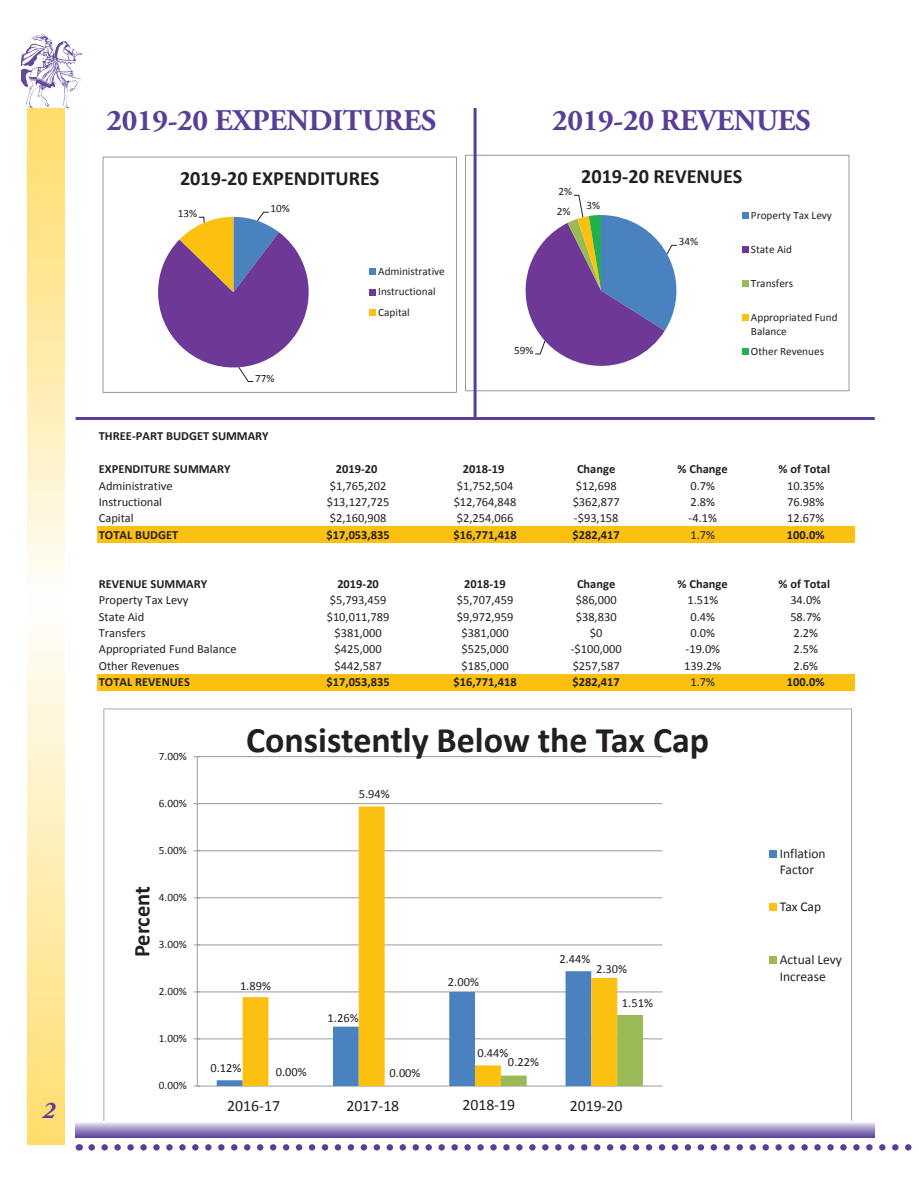
<style>
.page{position:relative;width:918px;height:1188px;background:#fff}
.page>*{position:absolute;margin:0;border:0;box-sizing:border-box;transform-origin:0 0}
.t1{font:700 36px "Calibri";color:#231f20}
.t2{font:700 30px "Adobe Garamond Pro";letter-spacing:-.01em;color:#593e99}
.t3{font:italic 700 24px "Adobe Garamond Pro";color:#593e99}
.t4{font:700 22.5px "Calibri";letter-spacing:-.005em;color:#231f20}
.t5{font:700 20.25px "Calibri";color:#231f20}
.t6{font:15.75px "Calibri";color:#231f20}
.t7{font:13.5px/16.5px "Calibri";color:#231f20}
.t8{font:12.45px "Calibri";color:#231f20}
.t9{font:700 12.45px "Calibri";color:#231f20}
.t10{font:11.25px/20.4px "Calibri";color:#231f20}
</style>
<div class="page">
<div style="left:97px;top:526px;width:758px;height:17px;background:#fcc011"></div>
<div style="left:97px;top:674px;width:758px;height:16px;background:#fcc011"></div>
<svg style="left:158px;top:211px;width:151px;height:171px"></svg>
<div style="left:369px;top:269px;width:7px;height:6px;background:#4a81bf"></div>
<div style="left:369px;top:289px;width:7px;height:7px;background:#6e3996"></div>
<div style="left:369px;top:309px;width:7px;height:7px;background:#fcc011"></div>
<div style="left:103px;top:157px;width:354px;height:236px;border:1px solid #989a9d"></div>
<svg style="left:525px;top:194px;width:152px;height:172px"></svg>
<svg style="left:742px;top:213px;width:6px;height:6px"></svg>
<svg style="left:742px;top:247px;width:6px;height:6px"></svg>
<svg style="left:742px;top:281px;width:6px;height:6px"></svg>
<svg style="left:742px;top:315px;width:6px;height:6px"></svg>
<div style="left:742px;top:348px;width:6px;height:7px;background:#1fb04f"></div>
<div style="left:465px;top:155px;width:384px;height:236px;border:1px solid #989a9d"></div>
<svg style="left:103px;top:709px;width:749px;height:412px"></svg>
<svg style="left:27px;top:108px;width:38px;height:1037px;background:#feecb0"></svg>
<img style="left:21px;top:34px;width:26px;height:46px">
<svg style="left:92px;top:1144px;width:820px;height:7px"></svg>
<svg style="left:76px;top:1122px;width:799px;height:15px;background:#a294c6"></svg>
<hr style="left:474px;top:108px;width:3px;height:311px;background:#593e99">
<hr style="left:76px;top:417px;width:799px;height:3px;background:#593e99">
<h3 class="t3" style="left:42px;top:1097px;width:14px">2</h3>
<h2 class="t2" style="left:106px;top:103px;width:331px">2019-20 EXPENDITURES</h2>
<h2 class="t2" style="left:552px;top:103px;width:260px">2019-20 REVENUES</h2>
<h3 class="t5" style="left:180px;top:165px;width:201px">2019-20 EXPENDITURES</h3>
<p class="t10" style="left:178px;top:203px;width:21px">13%</p>
<p class="t10" style="left:271px;top:198px;width:21px">10%</p>
<p class="t10" style="left:255px;top:368px;width:21px">77%</p>
<p class="t10" style="left:378px;top:261px;width:68px">Administrative<br>Instructional<br>Capital</p>
<p class="t10" style="left:514px;top:340px;width:21px">59%</p>
<p class="t10" style="left:559px;top:182px;width:15px">2%</p>
<p class="t10" style="left:557px;top:201px;width:15px">2%</p>
<h3 class="t5" style="left:581px;top:163px;width:163px">2019-20 REVENUES</h3>
<p class="t10" style="left:586px;top:195px;width:15px">3%</p>
<p class="t10" style="left:679px;top:231px;width:21px">34%</p>
<p class="t10" style="left:751px;top:205px;width:83px">Property Tax Levy</p>
<p class="t10" style="left:751px;top:239px;width:42px">State Aid</p>
<p class="t10" style="left:751px;top:273px;width:44px">Transfers</p>
<p class="t10" style="left:751px;top:310px;width:88px;line-height:13.8px">Appropriated Fund<br>Balance</p>
<p class="t10" style="left:751px;top:341px;width:75px">Other Revenues</p>
<p class="t9" style="left:99px;top:428px;width:171px">THREE-PART BUDGET SUMMARY</p>
<p class="t9" style="left:99px;top:461px;width:133px">EXPENDITURE SUMMARY</p>
<p class="t9" style="left:336px;top:461px;width:43px">2019-20</p>
<p class="t9" style="left:463px;top:461px;width:43px">2018-19</p>
<p class="t9" style="left:577px;top:461px;width:40px">Change</p>
<p class="t9" style="left:678px;top:461px;width:52px">% Change</p>
<p class="t9" style="left:778px;top:461px;width:53px">% of Total</p>
<p class="t8" style="left:99px;top:478px;width:75px">Administrative</p>
<p class="t8" style="left:330px;top:478px;width:58px">$1,765,202</p>
<p class="t8" style="left:457px;top:478px;width:58px">$1,752,504</p>
<p class="t8" style="left:576px;top:478px;width:42px">$12,698</p>
<p class="t8" style="left:691px;top:478px;width:26px">0.7%</p>
<p class="t8" style="left:787px;top:478px;width:39px">10.35%</p>
<p class="t8" style="left:99px;top:494px;width:65px">Instructional</p>
<p class="t8" style="left:327px;top:494px;width:64px">$13,127,725</p>
<p class="t8" style="left:454px;top:494px;width:64px">$12,764,848</p>
<p class="t8" style="left:573px;top:494px;width:49px">$362,877</p>
<p class="t8" style="left:691px;top:494px;width:26px">2.8%</p>
<p class="t8" style="left:787px;top:494px;width:39px">76.98%</p>
<p class="t8" style="left:99px;top:510px;width:36px">Capital</p>
<p class="t8" style="left:330px;top:510px;width:58px">$2,160,908</p>
<p class="t8" style="left:457px;top:510px;width:58px">$2,254,066</p>
<p class="t8" style="left:574px;top:510px;width:46px">-$93,158</p>
<p class="t8" style="left:689px;top:510px;width:30px">-4.1%</p>
<p class="t8" style="left:787px;top:510px;width:39px">12.67%</p>
<p class="t9" style="left:99px;top:527px;width:81px">TOTAL BUDGET</p>
<p class="t9" style="left:327px;top:527px;width:65px">$17,053,835</p>
<p class="t9" style="left:453px;top:527px;width:65px">$16,771,418</p>
<p class="t9" style="left:573px;top:527px;width:49px">$282,417</p>
<p class="t8" style="left:691px;top:527px;width:26px">1.7%</p>
<p class="t9" style="left:787px;top:527px;width:39px">100.0%</p>
<p class="t9" style="left:99px;top:576px;width:110px">REVENUE SUMMARY</p>
<p class="t9" style="left:337px;top:576px;width:43px">2019-20</p>
<p class="t9" style="left:464px;top:576px;width:43px">2018-19</p>
<p class="t9" style="left:577px;top:576px;width:40px">Change</p>
<p class="t9" style="left:678px;top:576px;width:52px">% Change</p>
<p class="t9" style="left:778px;top:576px;width:53px">% of Total</p>
<p class="t8" style="left:99px;top:592px;width:91px">Property Tax Levy</p>
<p class="t8" style="left:330px;top:592px;width:58px">$5,793,459</p>
<p class="t8" style="left:457px;top:592px;width:58px">$5,707,459</p>
<p class="t8" style="left:576px;top:592px;width:42px">$86,000</p>
<p class="t8" style="left:687px;top:592px;width:32px">1.51%</p>
<p class="t8" style="left:790px;top:592px;width:32px">34.0%</p>
<p class="t8" style="left:99px;top:609px;width:47px">State Aid</p>
<p class="t8" style="left:327px;top:609px;width:64px">$10,011,789</p>
<p class="t8" style="left:457px;top:609px;width:58px">$9,972,959</p>
<p class="t8" style="left:576px;top:609px;width:42px">$38,830</p>
<p class="t8" style="left:691px;top:609px;width:26px">0.4%</p>
<p class="t8" style="left:790px;top:609px;width:32px">58.7%</p>
<p class="t8" style="left:99px;top:625px;width:48px">Transfers</p>
<p class="t8" style="left:335px;top:625px;width:49px">$381,000</p>
<p class="t8" style="left:462px;top:625px;width:49px">$381,000</p>
<p class="t8" style="left:590px;top:625px;width:14px">$0</p>
<p class="t8" style="left:691px;top:625px;width:26px">0.0%</p>
<p class="t8" style="left:793px;top:625px;width:26px">2.2%</p>
<p class="t8" style="left:99px;top:641px;width:139px">Appropriated Fund Balance</p>
<p class="t8" style="left:335px;top:641px;width:49px">$425,000</p>
<p class="t8" style="left:462px;top:641px;width:49px">$525,000</p>
<p class="t8" style="left:571px;top:641px;width:52px">-$100,000</p>
<p class="t8" style="left:686px;top:641px;width:36px">-19.0%</p>
<p class="t8" style="left:793px;top:641px;width:26px">2.5%</p>
<p class="t8" style="left:99px;top:658px;width:82px">Other Revenues</p>
<p class="t8" style="left:335px;top:658px;width:49px">$442,587</p>
<p class="t8" style="left:462px;top:658px;width:49px">$185,000</p>
<p class="t8" style="left:573px;top:658px;width:49px">$257,587</p>
<p class="t8" style="left:684px;top:658px;width:39px">139.2%</p>
<p class="t8" style="left:793px;top:658px;width:26px">2.6%</p>
<p class="t9" style="left:99px;top:674px;width:93px">TOTAL REVENUES</p>
<p class="t9" style="left:327px;top:674px;width:65px">$17,053,835</p>
<p class="t9" style="left:453px;top:674px;width:65px">$16,771,418</p>
<p class="t9" style="left:573px;top:674px;width:49px">$282,417</p>
<p class="t8" style="left:691px;top:674px;width:26px">1.7%</p>
<p class="t9" style="left:787px;top:674px;width:39px">100.0%</p>
<p class="t10" style="left:159px;top:746px;width:29px">7.00%</p>
<p class="t10" style="left:159px;top:793px;width:29px">6.00%</p>
<p class="t10" style="left:159px;top:840px;width:29px">5.00%</p>
<h3 class="t4" style="left:128px;top:957px;width:73px;rotate:-90deg">Percent</h3>
<p class="t10" style="left:159px;top:887px;width:29px">4.00%</p>
<p class="t10" style="left:159px;top:934px;width:29px">3.00%</p>
<p class="t10" style="left:159px;top:981px;width:29px">2.00%</p>
<p class="t10" style="left:159px;top:1028px;width:29px">1.00%</p>
<p class="t10" style="left:159px;top:1075px;width:29px">0.00%</p>
<h1 class="t1" style="left:246px;top:717px;width:465px">Consistently Below the Tax Cap</h1>
<p class="t8" style="left:359px;top:786px;width:33px">5.94%</p>
<p class="t8" style="left:240px;top:978px;width:32px">1.89%</p>
<p class="t8" style="left:328px;top:1010px;width:32px">1.26%</p>
<p class="t8" style="left:210px;top:1060px;width:32px">0.12%</p>
<p class="t8" style="left:276px;top:1064px;width:32px">0.00%</p>
<p class="t8" style="left:390px;top:1065px;width:32px">0.00%</p>
<p class="t8" style="left:448px;top:974px;width:32px">2.00%</p>
<p class="t8" style="left:477px;top:1045px;width:32px">0.44%</p>
<p class="t8" style="left:508px;top:1054px;width:33px">0.22%</p>
<p class="t8" style="left:559px;top:951px;width:32px">2.44%</p>
<p class="t8" style="left:596px;top:961px;width:32px">2.30%</p>
<p class="t8" style="left:622px;top:995px;width:32px">1.51%</p>
<p class="t6" style="left:227px;top:1096px;width:54px">2016-17</p>
<p class="t6" style="left:347px;top:1095px;width:54px">2017-18</p>
<p class="t6" style="left:462px;top:1095px;width:54px">2018-19</p>
<p class="t6" style="left:570px;top:1096px;width:54px">2019-20</p>
<p class="t7" style="left:780px;top:845px;width:47px">Inflation<br>Factor</p>
<p class="t7" style="left:780px;top:898px;width:43px">Tax Cap</p>
<p class="t7" style="left:780px;top:951px;width:64px">Actual Levy<br>Increase</p>
</div>
